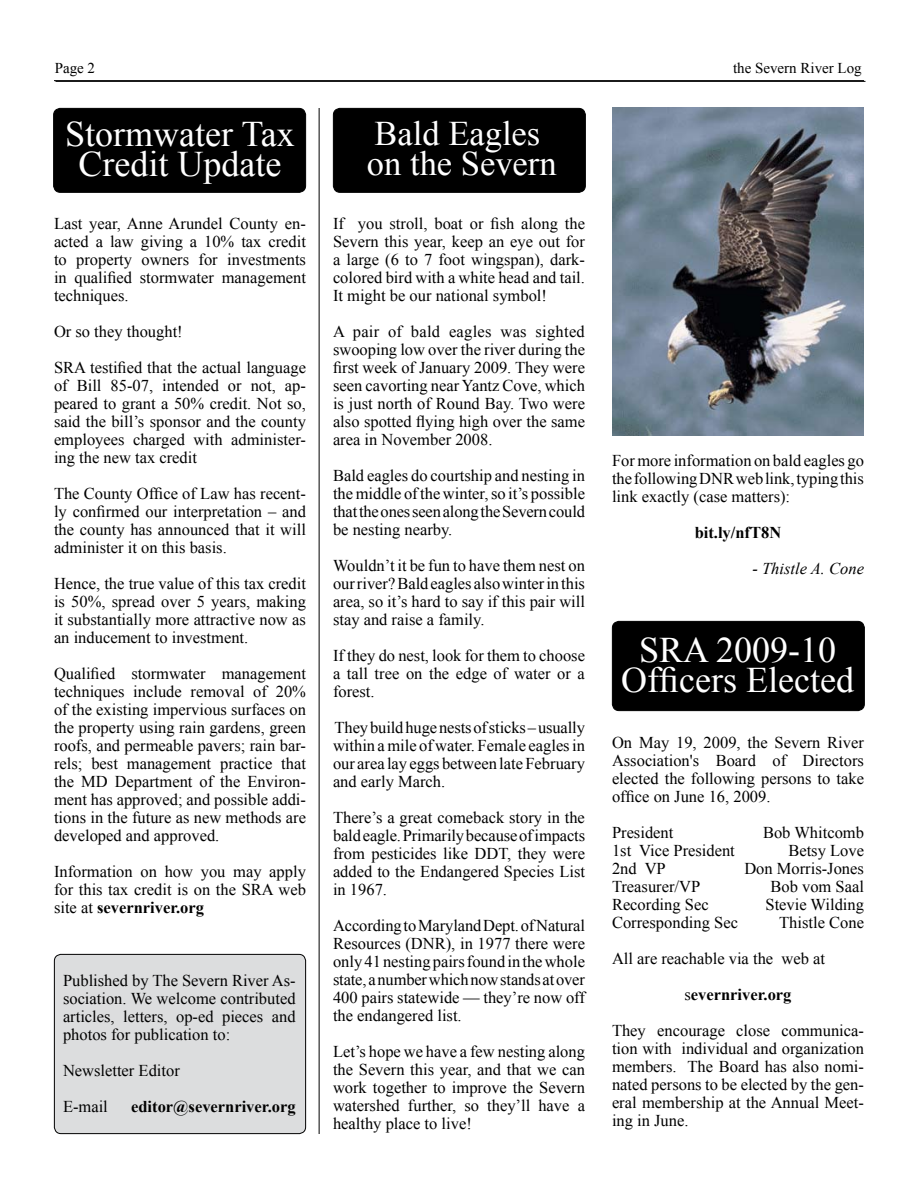
<style>
.page{position:relative;width:918px;height:1188px;background:#fff}
.page>*{position:absolute;margin:0;border:0;box-sizing:border-box;transform-origin:0 0}
.t1{font:36px/30px "Times New Roman";color:#fff;text-align:center}
.t2{font:34.5px/30px "Times New Roman";color:#fff}
.t3{font:16.5px/18px "Times New Roman";color:#000;text-align:justify}
.t4{font:700 16.5px "Times New Roman";color:#000}
.t5{font:italic 16.5px "Times New Roman";color:#000}
.t6{font:15px "Times New Roman";color:#000}
.s1{font-weight:700}
.s2{font-weight:400}
</style>
<div class="page">
<hr style="left:56px;top:81px;width:810px;height:1px;background:#000">
<div style="left:612px;top:621px;width:252px;height:90px;background:#000;border-radius:7px"></div>
<div style="left:612px;top:621px;width:253px;height:90px;border:1px solid #000;border-radius:7px"></div>
<hr style="left:319px;top:108px;width:1px;height:1026px;background:#000">
<div style="left:54px;top:954px;width:252px;height:180px;background:#dcddde;border-radius:7px"></div>
<div style="left:54px;top:954px;width:252px;height:180px;border:1px solid #000;border-radius:7px"></div>
<div style="left:333px;top:108px;width:252px;height:84px;background:#000;border-radius:7px"></div>
<div style="left:333px;top:108px;width:253px;height:85px;border:1px solid #000;border-radius:7px"></div>
<div style="left:54px;top:108px;width:252px;height:84px;background:#000;border-radius:7px"></div>
<div style="left:53px;top:108px;width:253px;height:85px;border:1px solid #000;border-radius:7px"></div>
<img style="left:612px;top:108px;width:251px;height:327px">
<hr style="left:54px;top:80px;width:810px;height:1px;background:#000">
<p class="t6" style="left:55px;top:58px;width:42px">Page 2</p>
<p class="t6" style="left:733px;top:58px;width:130px">the Severn River Log</p>
<h1 class="t1" style="left:65px;top:119px;width:231px">Stormwater Tax<br>Credit Update</h1>
<p class="t3" style="left:54px;top:214px;width:254px">Last year, Anne Arundel County en&shy;acted a law giving a 10% tax credit to property owners for investments in qualified stormwater management techniques.</p>
<p class="t3" style="left:54px;top:313px;width:254px;line-height:36px">Or so they thought!<br>SRA testified that the actual language</p>
<p class="t3" style="left:54px;top:376px;width:254px">of Bill 85-07, intended or not, ap&shy;peared to grant a 50% credit. Not so, said the bill’s sponsor and the county employees charged with administer&shy;ing the new tax credit</p>
<p class="t3" style="left:54px;top:484px;width:254px">The County Office of Law has recent&shy;ly confirmed our interpretation – and the county has announced that it will administer it on this basis.</p>
<p class="t3" style="left:54px;top:574px;width:254px">Hence, the true value of this tax credit is 50%, spread over 5 years, making it substantially more attractive now as an inducement to investment.</p>
<p class="t3" style="left:54px;top:664px;width:254px">Qualified stormwater management techniques include removal of 20% of the existing impervious surfaces on the property using rain gardens, green roofs, and permeable pavers; rain bar&shy;rels; best management practice that the MD Department of the Environ&shy;ment has approved; and possible addi&shy;tions in the future as new methods are developed and approved.</p>
<p class="t3" style="left:54px;top:862px;width:254px">Information on how you may apply for this tax credit is on the SRA web site at <span class="s1">severnriver.org</span></p>
<p class="t3" style="left:63px;top:971px;width:234px">Published by The Severn River As&shy;sociation. We welcome contributed articles, letters, op-ed pieces and photos for publication to:</p>
<p class="t3" style="left:63px;top:1052px;width:118px;line-height:36px">Newsletter Editor<br>E-mail</p>
<p class="t4" style="left:131px;top:1095px;width:166px">editor@severnriver.org</p>
<h2 class="t2" style="left:367px;top:118px;width:191px">Bald Eagles on the Severn</h2>
<p class="t3" style="left:333px;top:214px;width:254px">If you stroll, boat or fish along the Severn this year, keep an eye out for a large (6 to 7 foot wingspan), dark&shy;colored bird with a white head and tail.<br>It might be our national symbol!</p>
<p class="t3" style="left:333px;top:322px;width:254px">A pair of bald eagles was sighted swooping low over the river during the first week of January 2009. They were seen cavorting near Yantz Cove, which is just north of Round Bay. Two were also spotted flying high over the same area in November 2008.</p>
<p class="t3" style="left:333px;top:466px;width:254px">Bald eagles do courtship and nesting in the middle of the winter, so it’s possible that the ones seen along the Severn could be nesting nearby.</p>
<p class="t3" style="left:333px;top:556px;width:254px">Wouldn’t it be fun to have them nest on our river? Bald eagles also winter in this area, so it’s hard to say if this pair will stay and raise a family.</p>
<p class="t3" style="left:333px;top:646px;width:254px">If they do nest, look for them to choose a tall tree on the edge of water or a forest.</p>
<p class="t3" style="left:333px;top:718px;width:254px">They build huge nests of sticks – usually within a mile of water. Female eagles in our area lay eggs between late February and early March.</p>
<p class="t3" style="left:333px;top:808px;width:254px">There’s a great comeback story in the bald eagle. Primarily because of impacts from pesticides like DDT, they were added to the Endangered Species List in 1967.</p>
<p class="t3" style="left:333px;top:916px;width:254px">According to Maryland Dept. of Natural Resources (DNR), in 1977 there were only 41 nesting pairs found in the whole state, a number which now stands at over 400 pairs statewide — they’re now off the endangered list.</p>
<p class="t3" style="left:333px;top:1042px;width:254px">Let’s hope we have a few nesting along the Severn this year, and that we can work together to improve the Severn watershed further, so they’ll have a healthy place to live!</p>
<p class="t3" style="left:612px;top:451px;width:254px">For more information on bald eagles go the following DNR web link, typing this link exactly (case matters):</p>
<p class="t4" style="left:695px;top:521px;width:88px">bit.ly/nfT8N</p>
<p class="t5" style="left:752px;top:557px;width:113px">- Thistle A. Cone</p>
<h1 class="t1" style="left:621px;top:635px;width:234px">SRA 2009-10<br>Officers Elected</h1>
<p class="t3" style="left:612px;top:733px;width:254px">On May 19, 2009, the Severn River Association's Board of Directors elected the following persons to take office on June 16, 2009.</p>
<p class="t3" style="left:612px;top:823px;width:63px">President</p>
<p class="t3" style="left:763px;top:823px;width:102px">Bob Whitcomb</p>
<p class="t3" style="left:612px;top:841px;width:124px">1st Vice President</p>
<p class="t3" style="left:788px;top:841px;width:77px">Betsy Love</p>
<p class="t3" style="left:612px;top:859px;width:55px">2nd VP</p>
<p class="t3" style="left:744px;top:859px;width:121px">Don Morris-Jones</p>
<p class="t3" style="left:612px;top:877px;width:90px">Treasurer/VP</p>
<p class="t3" style="left:770px;top:877px;width:95px">Bob vom Saal</p>
<p class="t3" style="left:612px;top:895px;width:98px">Recording Sec</p>
<p class="t3" style="left:766px;top:895px;width:100px">Stevie Wilding</p>
<p class="t3" style="left:612px;top:913px;width:128px">Corresponding Sec</p>
<p class="t3" style="left:779px;top:913px;width:86px">Thistle Cone</p>
<p class="t3" style="left:612px;top:949px;width:215px">All are reachable via the web at</p>
<p class="t4" style="left:684px;top:983px;width:109px"><span class="s2">s</span>evernriver.org</p>
<p class="t3" style="left:612px;top:1021px;width:254px">They encourage close communica-</p>
<p class="t3" style="left:612px;top:1039px;width:254px">tion with individual and organization members. The Board has also nomi&shy;nated persons to be elected by the gen&shy;eral membership at the Annual Meet&shy;ing in June.</p>
</div>
